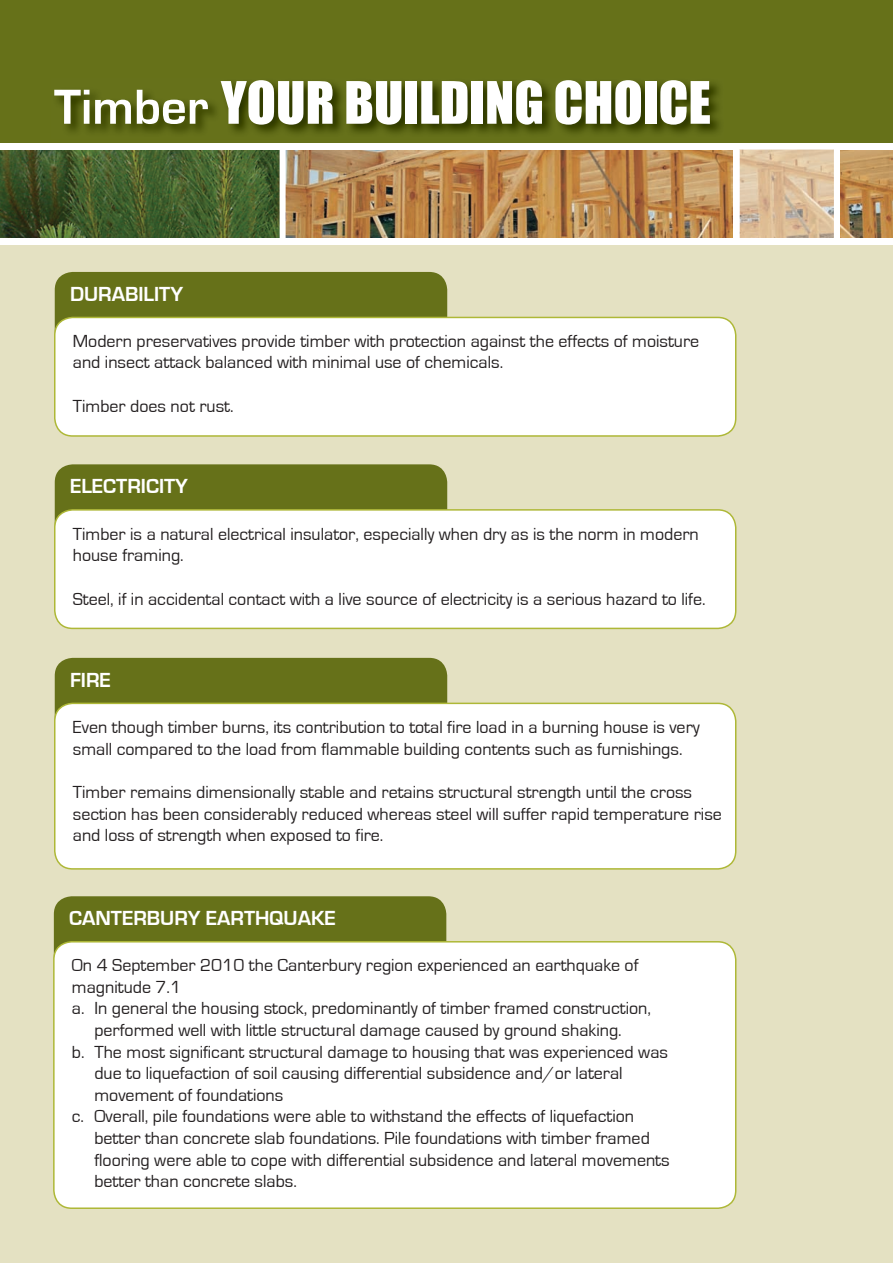
<style>
.page{position:relative;width:893px;height:1263px;background:#fff}
.page>*{position:absolute;margin:0;border:0;box-sizing:border-box;transform-origin:0 0}
.t1{font:54px "Impact";color:#fff}
.t2{font:700 21px "Eurostile";color:#fff}
.t3{font:18px/21.6px "Eurostile";color:#231f20}
.s1{font-family:"Eurostile";font-weight:700;font-size:51px}
</style>
<div class="page">
<div style="left:0;top:235px;width:893px;height:1028px;background:#e4e1c2"></div>
<svg style="left:0;top:0;width:893px;height:242px;background:#5f6a16"></svg>
<img style="left:286px;top:150px;width:607px;height:88px">
<img style="left:0;top:150px;width:280px;height:88px">
<div style="left:0;top:144px;width:893px;height:6px;background:#fff"></div>
<div style="left:0;top:238px;width:893px;height:6px;background:#fff"></div>
<div style="left:280px;top:147px;width:6px;height:95px;background:#fff"></div>
<div style="left:834px;top:147px;width:6px;height:95px;background:#fff"></div>
<div style="left:734px;top:147px;width:6px;height:95px;background:#fff"></div>
<svg style="left:739px;top:149px;width:95px;height:89px;background:#dabf9e"></svg>
<div style="left:55px;top:272px;width:392px;height:56px;background:#667119"></div>
<div style="left:55px;top:464px;width:392px;height:56px;background:#667119"></div>
<div style="left:55px;top:658px;width:392px;height:56px;background:#667119"></div>
<div style="left:55px;top:317px;width:681px;height:119px;background:#fff;border-radius:18px"></div>
<div style="left:54px;top:317px;width:682px;height:120px;border:2px solid #aeb837;border-radius:18px"></div>
<div style="left:55px;top:510px;width:681px;height:118px;background:#fff;border-radius:18px"></div>
<div style="left:54px;top:509px;width:682px;height:120px;border:2px solid #aeb837;border-radius:18px"></div>
<div style="left:55px;top:703px;width:681px;height:166px;background:#fff;border-radius:18px"></div>
<div style="left:54px;top:703px;width:682px;height:167px;border:2px solid #aeb837;border-radius:18px"></div>
<div style="left:54px;top:896px;width:392px;height:56px;background:#667119"></div>
<div style="left:54px;top:942px;width:682px;height:266px;background:#fff;border-radius:18px"></div>
<div style="left:53px;top:941px;width:683px;height:268px;border:2px solid #aeb837;border-radius:18px"></div>
<h1 class="t1" style="left:54px;top:69px;width:658px"><span class="s1">Timber</span> YOUR BUILDING CHOICE</h1>
<p class="t2" style="left:70px;top:282px;width:115px">DURABILITY</p>
<p class="t3" style="left:73px;top:330px;width:628px">Modern preservatives provide timber with protection against the effects of moisture and insect attack balanced with minimal use of chemicals.</p>
<p class="t3" style="left:73px;top:395px;width:162px">Timber does not rust.</p>
<p class="t2" style="left:70px;top:475px;width:120px">ELECTRICITY</p>
<p class="t3" style="left:73px;top:523px;width:628px">Timber is a natural electrical insulator, especially when dry as is the norm in modern house framing.</p>
<p class="t3" style="left:73px;top:588px;width:634px">Steel, if in accidental contact with a live source of electricity is a serious hazard to life.</p>
<p class="t2" style="left:70px;top:668px;width:42px">FIRE</p>
<p class="t3" style="left:73px;top:717px;width:628px">Even though timber burns, its contribution to total fire load in a burning house is very small compared to the load from flammable building contents such as furnishings.</p>
<p class="t3" style="left:73px;top:782px;width:651px">Timber remains dimensionally stable and retains structural strength until the cross section has been considerably reduced whereas steel will suffer rapid temperature rise and loss of strength when exposed to fire.</p>
<p class="t2" style="left:69px;top:906px;width:268px">CANTERBURY EARTHQUAKE</p>
<p class="t3" style="left:72px;top:955px;width:568px">On 4 September 2010 the Canterbury region experienced an earthquake of</p>
<p class="t3" style="left:72px;top:976px;width:111px">magnitude 7.1</p>
<p class="t3" style="left:72px;top:998px;width:581px">a. In general the housing stock, predominantly of timber framed construction,</p>
<p class="t3" style="left:94px;top:1020px;width:529px">performed well with little structural damage caused by ground shaking.</p>
<p class="t3" style="left:72px;top:1041px;width:598px">b. The most significant structural damage to housing that was experienced was</p>
<p class="t3" style="left:94px;top:1063px;width:530px">due to liquefaction of soil causing differential subsidence and/or lateral</p>
<p class="t3" style="left:94px;top:1084px;width:191px">movement of foundations</p>
<p class="t3" style="left:72px;top:1106px;width:564px">c. Overall, pile foundations were able to withstand the effects of liquefaction</p>
<p class="t3" style="left:94px;top:1128px;width:557px">better than concrete slab foundations. Pile foundations with timber framed</p>
<p class="t3" style="left:94px;top:1149px;width:577px">flooring were able to cope with differential subsidence and lateral movements</p>
<p class="t3" style="left:94px;top:1171px;width:204px">better than concrete slabs.</p>
</div>
